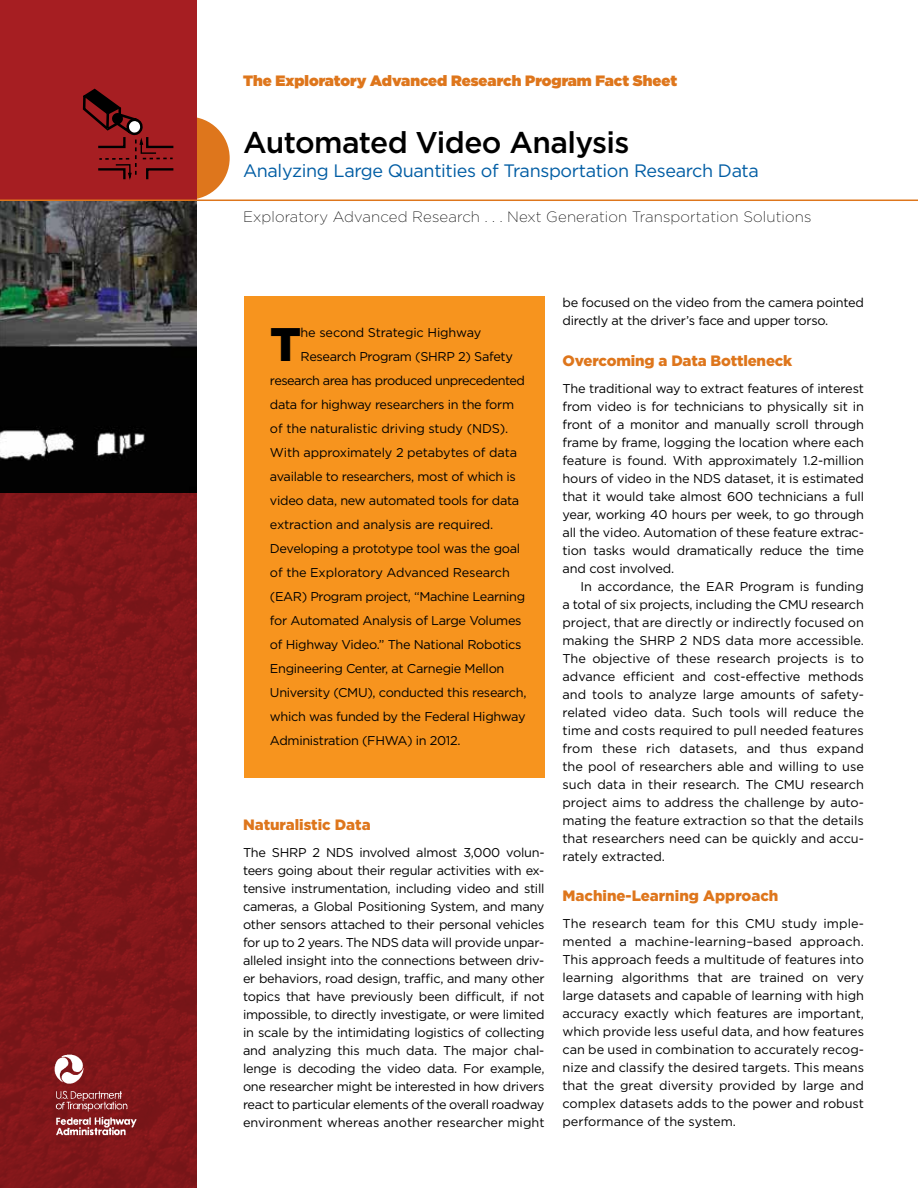
<style>
.page{position:relative;width:918px;height:1188px;background:#fff}
.page>*{position:absolute;margin:0;border:0;box-sizing:border-box;transform-origin:0 0}
.t1{font:900 47.1px "Gotham";color:#000}
.t2{font:500 30px "Gotham";letter-spacing:-.02em;color:#000}
.t3{font:18px "Gotham";letter-spacing:-.02em;color:#005da4}
.t4{font:200 15px "Gotham";letter-spacing:.01em;color:#000}
.t5{font:900 15px "Gotham";letter-spacing:-.005em;color:#de761c}
.t6{font:900 15px "Gotham";color:#de761c}
.t7{font:12.75px/18px "Gotham";letter-spacing:-.025em;color:#000;text-align:justify}
</style>
<div class="page">
<div style="left:147px;top:117px;width:83px;height:83px;background:#de761c;border-radius:50%"></div>
<div style="left:0;top:0;width:196px;height:1188px;background:#a61e22"></div>
<img style="left:0;top:492px;width:196px;height:696px">
<img style="left:50px;top:1051px;width:89px;height:91px">
<svg style="left:0;top:201px;width:196px;height:291px;background:#303130"></svg>
<svg style="left:83px;top:89px;width:90px;height:91px"></svg>
<hr style="left:0;top:200px;width:918px;height:1px;background:#de761c">
<div style="left:244px;top:297px;width:301px;height:481px;background:#f7941e"></div>
<p class="t6" style="left:243px;top:70px;width:436px">The Exploratory Advanced Research Program Fact Sheet</p>
<h2 class="t2" style="left:243px;top:123px;width:388px">Automated Video Analysis</h2>
<h3 class="t3" style="left:243px;top:159px;width:517px">Analyzing Large Quantities of Transportation Research Data</h3>
<p class="t4" style="left:243px;top:208px;width:570px">Exploratory Advanced Research . . . Next Generation Transportation Solutions</p>
<h1 class="t1" style="left:270px;top:312px;width:33px">T</h1>
<p class="t7" style="left:301px;top:323px;width:182px">he second Strategic Highway</p>
<p class="t7" style="left:301px;top:347px;width:214px">Research Program (SHRP 2) Safety</p>
<p class="t7" style="left:270px;top:371px;width:257px">research area has produced unprecedented</p>
<p class="t7" style="left:270px;top:395px;width:246px">data for highway researchers in the form</p>
<p class="t7" style="left:270px;top:419px;width:240px">of the naturalistic driving study (NDS).</p>
<p class="t7" style="left:270px;top:443px;width:249px">With approximately 2 petabytes of data</p>
<p class="t7" style="left:270px;top:467px;width:247px">available to researchers, most of which is</p>
<p class="t7" style="left:270px;top:491px;width:251px">video data, new automated tools for data</p>
<p class="t7" style="left:270px;top:515px;width:225px">extraction and analysis are required.</p>
<p class="t7" style="left:270px;top:539px;width:252px">Developing a prototype tool was the goal</p>
<p class="t7" style="left:270px;top:563px;width:241px">of the Exploratory Advanced Research</p>
<p class="t7" style="left:270px;top:587px;width:257px">(EAR) Program project, “Machine Learning</p>
<p class="t7" style="left:270px;top:611px;width:253px">for Automated Analysis of Large Volumes</p>
<p class="t7" style="left:270px;top:635px;width:253px">of Highway Video.” The National Robotics</p>
<p class="t7" style="left:270px;top:659px;width:236px">Engineering Center, at Carnegie Mellon</p>
<p class="t7" style="left:270px;top:683px;width:258px">University (CMU), conducted this research,</p>
<p class="t7" style="left:270px;top:707px;width:257px">which was funded by the Federal Highway</p>
<p class="t7" style="left:270px;top:731px;width:192px">Administration (FHWA) in 2012.</p>
<p class="t5" style="left:243px;top:814px;width:129px">Naturalistic Data</p>
<p class="t7" style="left:243px;top:843px;width:303px">The SHRP 2 NDS involved almost 3,000 volun&shy;teers going about their regular activities with ex&shy;tensive instrumentation, including video and still cameras, a Global Positioning System, and many other sensors attached to their personal vehicles for up to 2 years. The NDS data will provide unpar&shy;alleled insight into the connections between driv&shy;er behaviors, road design, traffic, and many other topics that have previously been difficult, if not impossible, to directly investigate, or were limited in scale by the intimidating logistics of collecting and analyzing this much data. The major chal&shy;lenge is decoding the video data. For example, one researcher might be interested in how drivers react to particular elements of the overall roadway environment whereas another researcher might</p>
<p class="t7" style="left:562px;top:293px;width:303px">be focused on the video from the camera pointed directly at the driver’s face and upper torso.</p>
<p class="t5" style="left:562px;top:350px;width:231px">Overcoming a Data Bottleneck</p>
<p class="t7" style="left:562px;top:379px;width:303px">The traditional way to extract features of interest from video is for technicians to physically sit in front of a monitor and manually scroll through frame by frame, logging the location where each feature is found. With approximately 1.2-million hours of video in the NDS dataset, it is estimated that it would take almost 600 technicians a full year, working 40 hours per week, to go through all the video. Automation of these feature extrac&shy;tion tasks would dramatically reduce the time and cost involved.</p>
<p class="t7" style="left:563px;top:577px;width:303px;text-indent:18px">In accordance, the EAR Program is funding a total of six projects, including the CMU research project, that are directly or indirectly focused on making the SHRP 2 NDS data more accessible.<br>The objective of these research projects is to advance efficient and cost-effective methods and tools to analyze large amounts of safety&shy;related video data. Such tools will reduce the time and costs required to pull needed features from these rich datasets, and thus expand the pool of researchers able and willing to use such data in their research. The CMU research project aims to address the challenge by auto&shy;mating the feature extraction so that the details that researchers need can be quickly and accu&shy;rately extracted.</p>
<p class="t5" style="left:562px;top:886px;width:217px">Machine-Learning Approach</p>
<p class="t7" style="left:562px;top:914px;width:303px">The research team for this CMU study imple&shy;mented a machine-learning–based approach.<br>This approach feeds a multitude of features into learning algorithms that are trained on very large datasets and capable of learning with high accuracy exactly which features are important, which provide less useful data, and how features can be used in combination to accurately recog&shy;nize and classify the desired targets. This means that the great diversity provided by large and complex datasets adds to the power and robust performance of the system.</p>
</div>
